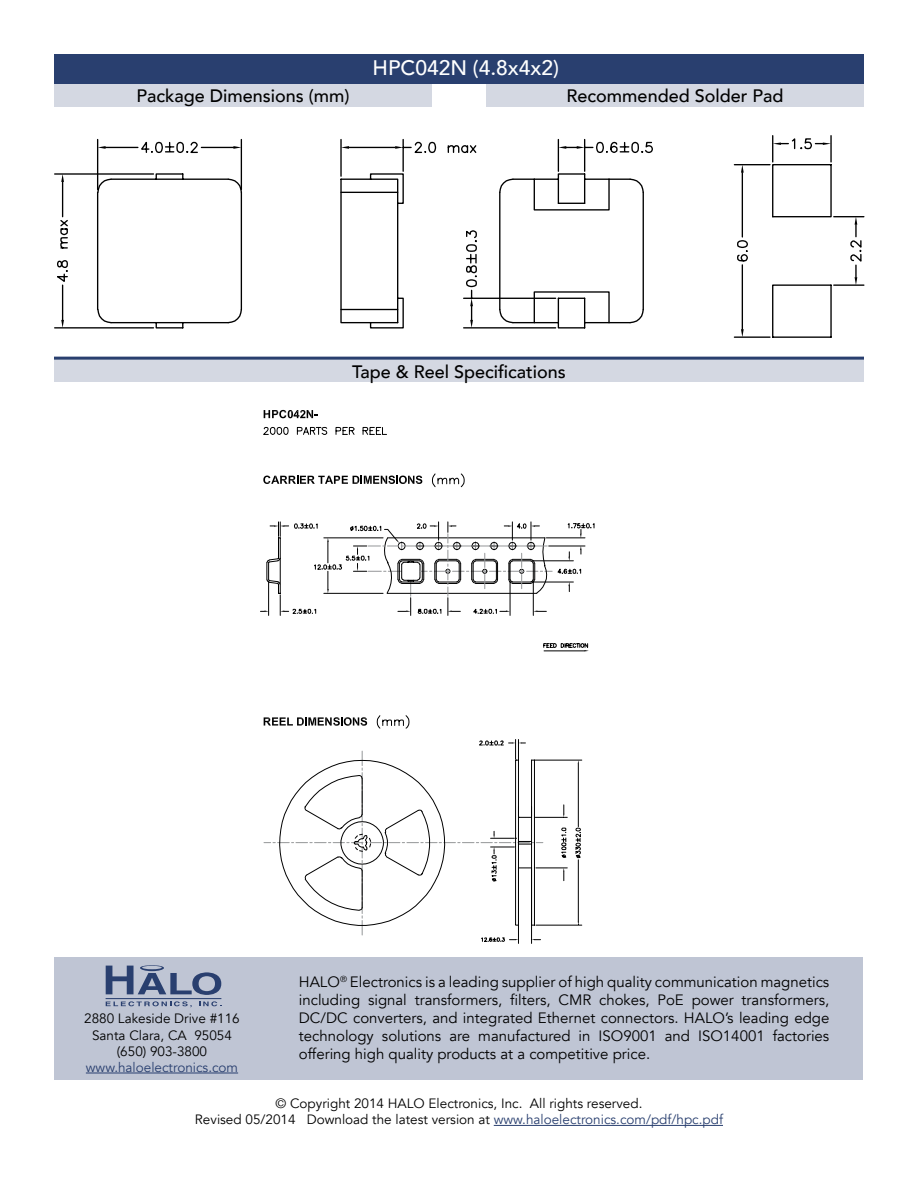
<style>
.page{position:relative;width:918px;height:1188px;background:#fff}
.page>*{position:absolute;margin:0;border:0;box-sizing:border-box;transform-origin:0 0}
.t1{font:500 21px "Avenir";color:#fff}
.t2{font:500 18px "Avenir";color:#000}
.t3{font:15px/18px "Avenir";color:#000;text-align:justify}
.t4{font:13.5px/16.2px "Avenir";color:#000;text-align:center}
.t5{font:13.5px "Avenir";color:#293f6f}
.s1{color:#293f6f}
</style>
<div class="page">
<div style="left:55px;top:957px;width:808px;height:122px;background:#bfc5d4"></div>
<hr style="left:494px;top:1125px;width:229px;height:1px;background:#293f6f">
<hr style="left:86px;top:1073px;width:152px;height:1px;background:#293f6f">
<hr style="left:106px;top:998px;width:115px;height:1px;background:#293f6f">
<svg style="left:106px;top:1001px;width:86px;height:6px"></svg>
<svg style="left:199px;top:1001px;width:22px;height:5px"></svg>
<svg style="left:106px;top:965px;width:115px;height:30px"></svg>
<div style="left:54px;top:84px;width:378px;height:22px;background:#d4d8e2"></div>
<div style="left:486px;top:84px;width:378px;height:22px;background:#d4d8e2"></div>
<div style="left:54px;top:360px;width:810px;height:22px;background:#d4d8e2"></div>
<hr style="left:54px;top:357px;width:810px;height:3px;background:#293f6f">
<div style="left:54px;top:54px;width:810px;height:30px;background:#293f6f"></div>
<svg style="left:263px;top:476px;width:159px;height:8px"></svg>
<svg style="left:432px;top:473px;width:33px;height:15px"></svg>
<svg style="left:264px;top:717px;width:103px;height:9px"></svg>
<svg style="left:377px;top:715px;width:33px;height:14px"></svg>
<svg style="left:263px;top:426px;width:124px;height:9px"></svg>
<svg style="left:264px;top:410px;width:54px;height:8px"></svg>
<svg style="left:543px;top:643px;width:46px;height:8px"></svg>
<svg style="left:260px;top:521px;width:335px;height:95px"></svg>
<svg style="left:264px;top:739px;width:318px;height:204px"></svg>
<svg style="left:54px;top:173px;width:189px;height:156px"></svg>
<svg style="left:56px;top:138px;width:356px;height:146px"></svg>
<svg style="left:341px;top:146px;width:8px;height:3px"></svg>
<svg style="left:395px;top:146px;width:8px;height:3px"></svg>
<svg style="left:414px;top:141px;width:230px;height:188px"></svg>
<svg style="left:465px;top:135px;width:367px;height:153px"></svg>
<svg style="left:733px;top:136px;width:132px;height:202px"></svg>
<h1 class="t1" style="left:373px;top:50px;width:188px">HPC042N (4.8x4x2)</h1>
<p class="t2" style="left:136px;top:80px;width:215px">Package Dimensions (mm)</p>
<p class="t2" style="left:567px;top:80px;width:218px">Recommended Solder Pad</p>
<p class="t2" style="left:352px;top:356px;width:215px">Tape &amp; Reel Specifications</p>
<p class="t4" style="left:84px;top:1011px;width:157px">2880 Lakeside Drive #116<br>Santa Clara, CA 95054 (650) 903-3800</p>
<p class="t5" style="left:86px;top:1059px;width:154px">www.haloelectronics.com</p>
<p class="t3" style="left:299px;top:973px;width:532px">HALO<sup>®</sup> Electronics is a leading supplier of high quality communication magnetics including signal transformers, filters, CMR chokes, PoE power transformers, DC/DC converters, and integrated Ethernet connectors. HALO’s leading edge technology solutions are manufactured in ISO9001 and ISO14001 factories offering high quality products at a competitive price.</p>
<p class="t4" style="left:195px;top:1096px;width:530px">© Copyright 2014 HALO Electronics, Inc. All rights reserved.<br>Revised 05/2014 Download the latest version at <span class="s1">www.haloelectronics.com/pdf/hpc.pdf</span></p>
</div>
